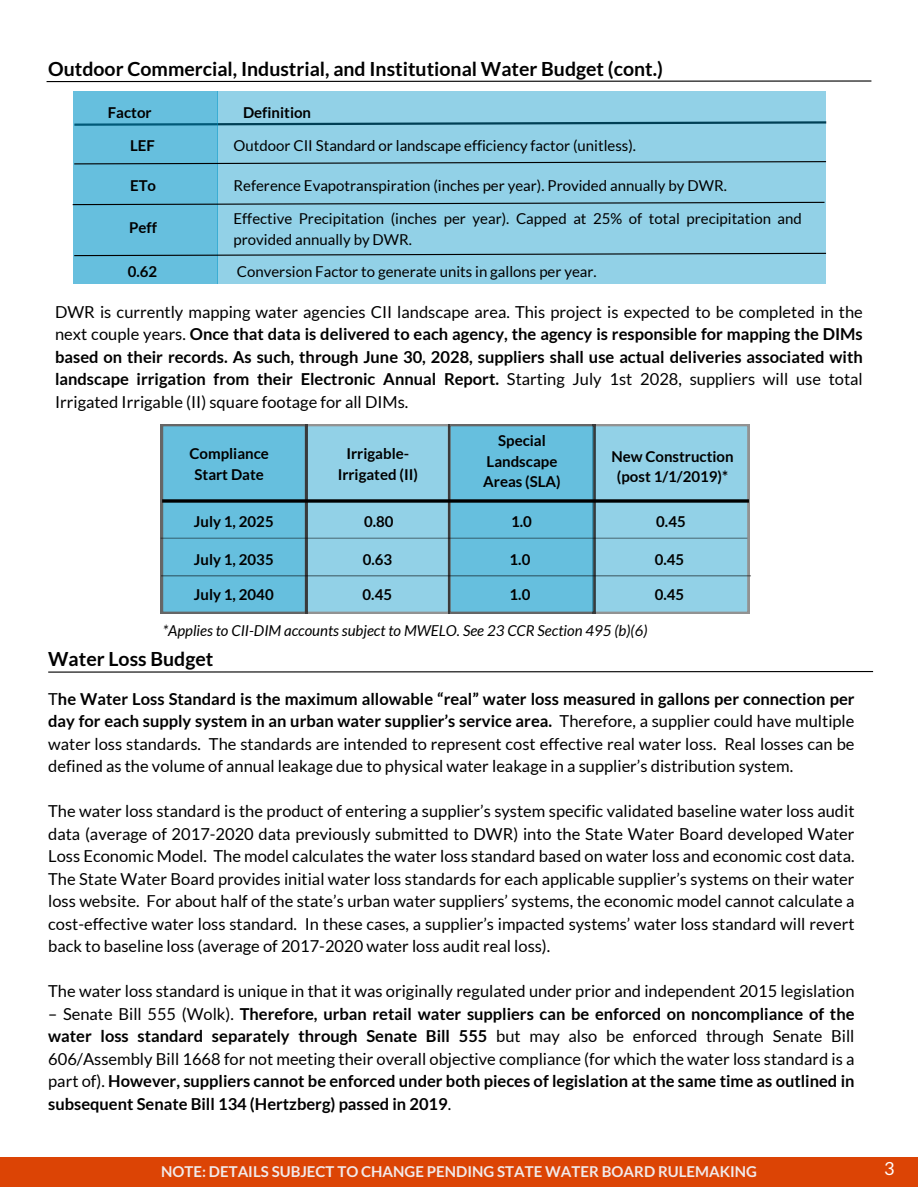
<style>
.page{position:relative;width:918px;height:1188px;background:#fff}
.page>*{position:absolute;margin:0;border:0;box-sizing:border-box;transform-origin:0 0}
.t1{font:700 19.5px "Lato";color:#000}
.t2{font:18px "Lato";color:#fff}
.t3{font:700 16.5px/22.5px "Lato";color:#000;text-align:justify}
.t4{font:16.5px/22.5px "Lato";color:#000;text-align:justify}
.t5{font:15px/20.2px "Lato";color:#000}
.t6{font:700 15px/20.2px "Lato";color:#000;text-align:center}
.t7{font:italic 15px "Lato";color:#000}
.t8{font:700 15px "Lato";color:#f1eaea}
.s1{font-weight:400}
</style>
<div class="page">
<div style="left:0;top:1157px;width:918px;height:30px;background:#dc4405"></div>
<div style="left:73px;top:92px;width:144px;height:192px;background:#66bfde"></div>
<div style="left:217px;top:92px;width:609px;height:192px;background:#92d1e7"></div>
<svg style="left:74px;top:161px;width:753px;height:4px"></svg>
<svg style="left:72px;top:201px;width:753px;height:5px"></svg>
<svg style="left:74px;top:252px;width:753px;height:5px"></svg>
<svg style="left:46px;top:80px;width:826px;height:3px"></svg>
<svg style="left:48px;top:671px;width:826px;height:2px;background:#6f6f6f"></svg>
<svg style="left:161px;top:424px;width:588px;height:190px;background:#7bc3dc"></svg>
<svg style="left:162px;top:499px;width:587px;height:4px;background:#121e22"></svg>
<hr style="left:161px;top:538px;width:586px;height:1px;background:#000">
<hr style="left:161px;top:575px;width:590px;height:1px;background:#000">
<h3 class="t1" style="left:48px;top:57px;width:616px">Outdoor Commercial, Industrial, and Institutional Water Budget (cont.)</h3>
<h3 class="t6" style="left:108px;top:102px;width:45px">Factor</h3>
<h3 class="t6" style="left:243px;top:102px;width:70px">Definition</h3>
<h3 class="t6" style="left:130px;top:135px;width:26px">LEF</h3>
<h3 class="t5" style="left:234px;top:135px;width:404px">Outdoor CII Standard or landscape efficiency factor (unitless).</h3>
<p class="t6" style="left:130px;top:175px;width:28px">ETo</p>
<p class="t5" style="left:234px;top:175px;width:495px">Reference Evapotranspiration (inches per year). Provided annually by DWR.</p>
<p class="t6" style="left:129px;top:217px;width:29px">Peff</p>
<p class="t5" style="left:234px;top:209px;width:570px">Effective Precipitation (inches per year). Capped at 25% of total precipitation and provided annually by DWR.</p>
<h3 class="t6" style="left:128px;top:261px;width:31px">0.62</h3>
<p class="t5" style="left:237px;top:261px;width:361px">Conversion Factor to generate units in gallons per year.</p>
<h3 class="t3" style="left:55px;top:300px;width:809px"><span class="s1">DWR is currently mapping water agencies CII landscape area. This project is expected to be completed in the next couple years.</span> Once that data is delivered to each agency, the agency is responsible for mapping the DIMs based on their records. As such, through June 30, 2028, suppliers shall use actual deliveries associated with landscape irrigation from their Electronic Annual Report. <span class="s1">Starting July 1st 2028, suppliers will use total Irrigated Irrigable (II) square footage for all DIMs.</span></h3>
<h3 class="t6" style="left:190px;top:443px;width:81px">Compliance<br>Start Date</h3>
<h3 class="t6" style="left:338px;top:443px;width:82px">Irrigable-<br>Irrigated (II)</h3>
<h3 class="t6" style="left:194px;top:511px;width:81px">July 1, 2025</h3>
<h3 class="t6" style="left:364px;top:511px;width:31px">0.80</h3>
<h3 class="t6" style="left:363px;top:549px;width:31px">0.63</h3>
<p class="t6" style="left:194px;top:549px;width:81px">July 1, 2035</p>
<h3 class="t6" style="left:483px;top:430px;width:79px">Special<br>Landscape<br>Areas (SLA)</h3>
<h3 class="t6" style="left:511px;top:511px;width:22px">1.0</h3>
<h3 class="t6" style="left:510px;top:549px;width:22px">1.0</h3>
<h3 class="t6" style="left:611px;top:446px;width:124px">New Construction (post 1/1/2019)*</h3>
<p class="t6" style="left:656px;top:511px;width:31px">0.45</p>
<h1 class="t6" style="left:655px;top:549px;width:31px">0.45</h1>
<p class="t6" style="left:194px;top:584px;width:81px">July 1, 2040</p>
<p class="t6" style="left:363px;top:584px;width:31px">0.45</p>
<h2 class="t6" style="left:510px;top:584px;width:22px">1.0</h2>
<p class="t6" style="left:655px;top:584px;width:31px">0.45</p>
<p class="t7" style="left:163px;top:621px;width:486px">*Applies to CII-DIM accounts subject to MWELO. See 23 CCR Section 495 (b)(6)</p>
<h3 class="t1" style="left:48px;top:647px;width:167px">Water Loss Budget</h3>
<h3 class="t3" style="left:48px;top:687px;width:808px"><span class="s1">T</span>he Water Loss Standard is the maximum allowable “real” water loss measured in gallons per connection per day for each supply system in an urban water supplier’s service area. <span class="s1">Therefore, a supplier could have multiple water loss standards. The standards are intended to represent cost effective real water loss. Real losses can be</span></h3>
<h3 class="t4" style="left:48px;top:755px;width:747px">defined as the volume of annual leakage due to physical water leakage in a supplier’s distribution system.</h3>
<h3 class="t4" style="left:48px;top:800px;width:808px">The water loss standard is the product of entering a supplier’s system specific validated baseline water loss audit data (average of 2017-2020 data previously submitted to DWR) into the State Water Board developed Water Loss Economic Model. The model calculates the water loss standard based on water loss and economic cost data.<br>The State Water Board provides initial water loss standards for each applicable supplier’s systems on their water loss website. For about half of the state’s urban water suppliers’ systems, the economic model cannot calculate a</h3>
<h3 class="t4" style="left:48px;top:912px;width:808px">cost-effective water loss standard. In these cases, a supplier’s impacted systems’ water loss standard will revert back to baseline loss (average of 2017-2020 water loss audit real loss).</h3>
<h3 class="t4" style="left:48px;top:980px;width:808px">The water loss standard is unique in that it was originally regulated under prior and independent 2015 legislation</h3>
<h3 class="t3" style="left:48px;top:1002px;width:808px"><span class="s1">– Senate Bill 555 (Wolk).</span> Therefore, urban retail water suppliers can be enforced on noncompliance of the water loss standard separately through Senate Bill 555 <span class="s1">but may also be enforced through Senate Bill 606/Assembly Bill 1668 for not meeting their overall objective compliance (for which the water loss standard is a part of).</span> However, suppliers cannot be enforced under both pieces of legislation at the same time as outlined in subsequent Senate Bill 134 (Hertzberg) passed in 2019<span class="s1">.</span></h3>
<h1 class="t8" style="left:161px;top:1162px;width:597px">NOTE: DETAILS SUBJECT TO CHANGE PENDING STATE WATER BOARD RULEMAKING</h1>
<h2 class="t2" style="left:884px;top:1157px;width:12px">3</h2>
</div>
